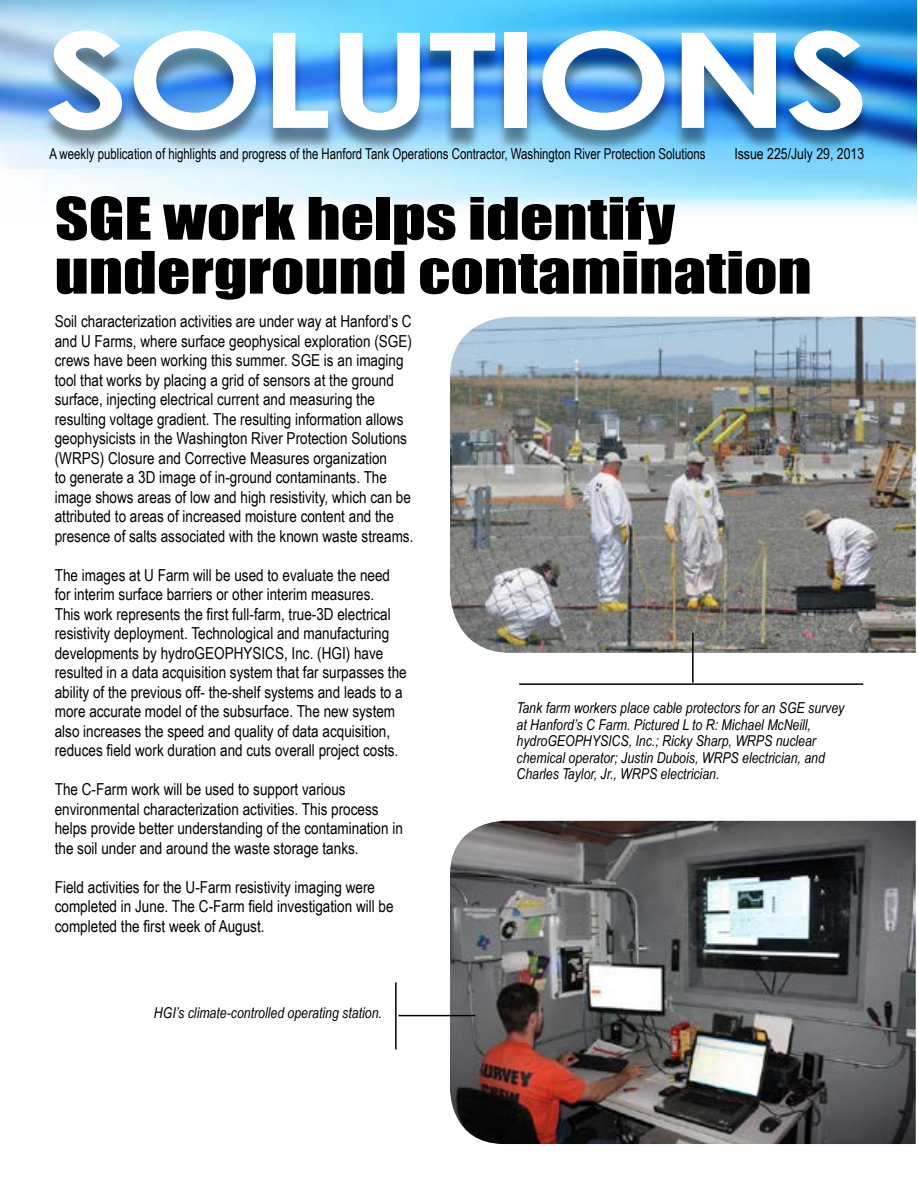
<style>
.page{position:relative;width:918px;height:1188px;background:#fff}
.page>*{position:absolute;margin:0;border:0;box-sizing:border-box;transform-origin:0 0}
.t1{font:700 132.3px "Century Gothic";letter-spacing:-.025em;color:#fff;scale:1.24 1}
.t2{font:54px/54px "Impact";color:#000;scale:1.21 1}
.t3{font:16.5px/19.5px "Arial Narrow";color:#000}
.t4{font:italic 15px/16.5px "Arial Narrow";color:#000}
.t5{font:15px "Arial Narrow";color:#000;scale:.93 1}
.t6{font:15px "Arial Narrow";color:#000}
</style>
<div class="page">
<img style="left:0;top:0;width:917px;height:212px">
<svg style="left:0;top:57px;width:916px;height:112px"></svg>
<div style="left:41px;top:39px;width:829px;height:112px;background:#000;opacity:.4"></div>
<img style="left:450px;top:317px;width:466px;height:336px">
<hr style="left:519px;top:683px;width:344px;height:2px;background:#000">
<hr style="left:692px;top:633px;width:2px;height:50px;background:#000">
<img style="left:450px;top:821px;width:466px;height:323px">
<hr style="left:395px;top:982px;width:2px;height:67px;background:#000">
<hr style="left:398px;top:1015px;width:77px;height:1px;background:#000">
<h1 class="t1" style="left:45px;top:-21px;width:667px">SOLUTIONS</h1>
<p class="t5" style="left:49px;top:142px;width:707px">A weekly publication of highlights and progress of the Hanford Tank Operations Contractor, Washington River Protection Solutions</p>
<p class="t6" style="left:734px;top:142px;width:131px">Issue 225/July 29, 2013</p>
<h2 class="t2" style="left:55px;top:190px;width:627px">SGE work helps identify underground contamination</h2>
<p class="t3" style="left:55px;top:311px;width:360px">Soil characterization activities are under way at Hanford’s C and U Farms, where surface geophysical exploration (SGE) crews have been working this summer. SGE is an imaging tool that works by placing a grid of sensors at the ground surface, injecting electrical current and measuring the resulting voltage gradient. The resulting information allows geophysicists in the Washington River Protection Solutions (WRPS) Closure and Corrective Measures organization<br>to generate a 3D image of in-ground contaminants. The image shows areas of low and high resistivity, which can be attributed to areas of increased moisture content and the presence of salts associated with the known waste streams.</p>
<p class="t3" style="left:55px;top:564px;width:353px">The images at U Farm will be used to evaluate the need for interim surface barriers or other interim measures.<br>This work represents the first full-farm, true-3D electrical resistivity deployment. Technological and manufacturing developments by hydroGEOPHYSICS, Inc. (HGI) have resulted in a data acquisition system that far surpasses the ability of the previous off- the-shelf systems and leads to a more accurate model of the subsurface. The new system also increases the speed and quality of data acquisition, reduces field work duration and cuts overall project costs.</p>
<p class="t3" style="left:55px;top:779px;width:350px">The C-Farm work will be used to support various environmental characterization activities. This process helps provide better understanding of the contamination in the soil under and around the waste storage tanks.</p>
<p class="t3" style="left:55px;top:876px;width:340px">Field activities for the U-Farm resistivity imaging were completed in June. The C-Farm field investigation will be completed the first week of August.</p>
<p class="t4" style="left:154px;top:1004px;width:230px">HGI’s climate-controlled operating station.</p>
<p class="t4" style="left:517px;top:699px;width:329px">Tank farm workers place cable protectors for an SGE survey at Hanford’s C Farm. Pictured L to R: Michael McNeill, hydroGEOPHYSICS, Inc.; Ricky Sharp, WRPS nuclear chemical operator; Justin Dubois, WRPS electrician, and Charles Taylor, Jr., WRPS electrician.</p>
</div>
